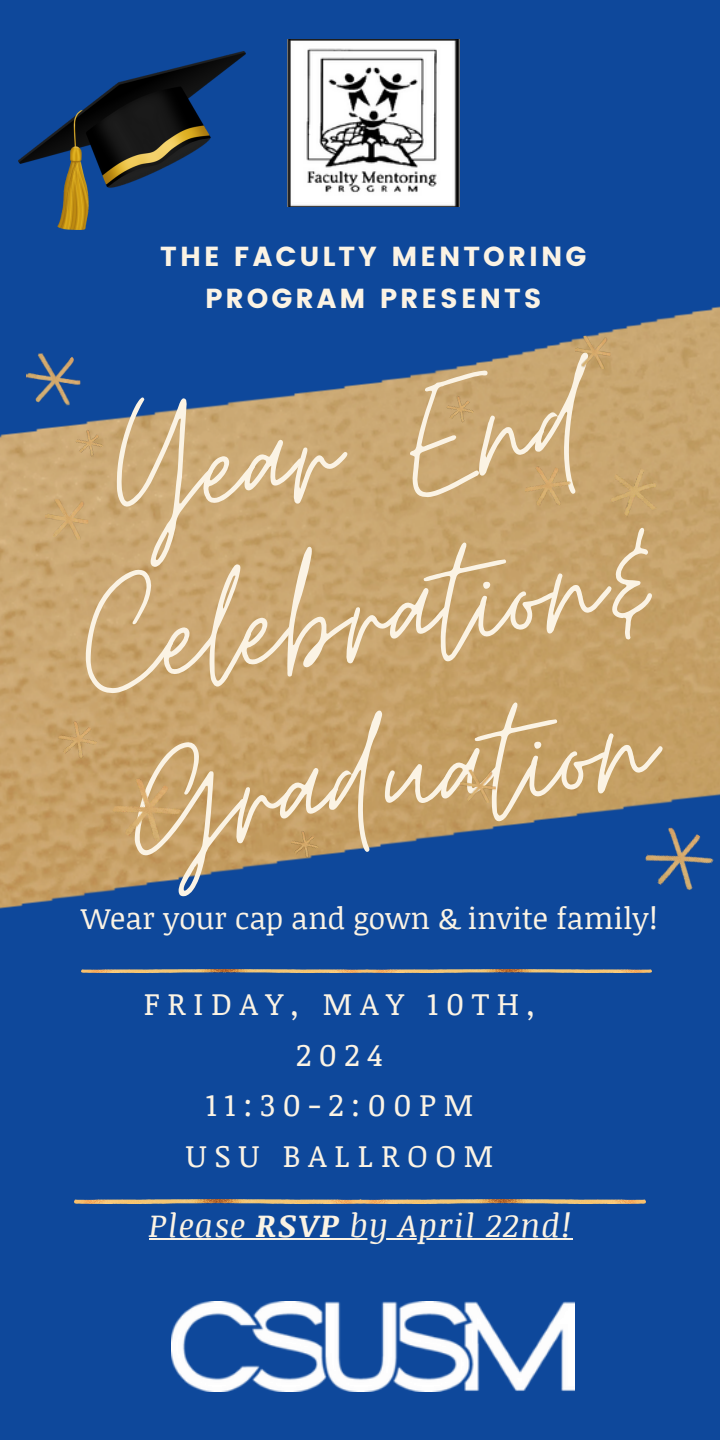
<style>
.page{position:relative;width:720px;height:1440px;background:#0e489b}
.page>*{position:absolute;margin:0;border:0;box-sizing:border-box;transform-origin:0 0}
.t1{font:186px/165px "Moon Time";color:#fbf3e4}
.t2{font:italic 32.5px "Noticia Text";letter-spacing:.035em;color:#fbf3e4}
.t3{font:31.5px/50.8px "Noticia Text";letter-spacing:.24em;color:#fbf3e4;text-align:center}
.t4{font:30px "Noticia Text";color:#fbf3e4}
.t5{font:27.5px/41.2px "Poppins";letter-spacing:.11em;color:#fbf3e4;text-align:center}
.s1{font-weight:700}
</style>
<div class="page">
<img style="left:0;top:306px;width:720px;height:603px">
<img style="left:603px;top:461px;width:65px;height:65px">
<img style="left:522px;top:461px;width:52px;height:52px">
<img style="left:105px;top:769px;width:83px;height:83px">
<img style="left:638px;top:818px;width:82px;height:83px">
<img style="left:72px;top:427px;width:34px;height:34px">
<img style="left:53px;top:716px;width:49px;height:49px">
<img style="left:574px;top:335px;width:37px;height:35px">
<img style="left:44px;top:498px;width:45px;height:43px">
<img style="left:25px;top:352px;width:56px;height:55px">
<img style="left:81px;top:970px;width:142px;height:3px">
<img style="left:368px;top:970px;width:139px;height:3px">
<img style="left:223px;top:970px;width:145px;height:3px">
<img style="left:507px;top:970px;width:145px;height:3px">
<img style="left:75px;top:1200px;width:141px;height:3px">
<img style="left:216px;top:1200px;width:284px;height:3px">
<img style="left:500px;top:1200px;width:145px;height:3px">
<img style="left:287px;top:40px;width:173px;height:166px">
<img style="left:172px;top:1301px;width:403px;height:90px">
<img style="left:460px;top:769px;width:36px;height:35px">
<img style="left:443px;top:393px;width:34px;height:34px">
<img style="left:287px;top:828px;width:34px;height:34px">
<img style="left:19px;top:51px;width:227px;height:178px">
<hr style="left:149px;top:1238px;width:107px;height:2px;background:#fbf3e4">
<hr style="left:256px;top:1238px;width:94px;height:2px;background:#fbf3e4">
<hr style="left:350px;top:1238px;width:222px;height:2px;background:#fbf3e4">
<p class="t5" style="left:160px;top:236px;width:428px">THE FACULTY MENTORING<br>PROGRAM PRESENTS</p>
<p class="t1" style="left:106px;top:399px;width:476px;rotate:-7deg">Year End</p>
<p class="t1" style="left:75px;top:569px;width:580px;rotate:-7deg">Celebration&amp;<br>Graduation</p>
<p class="t4" style="left:81px;top:897px;width:578px">Wear your cap and gown &amp; invite family!</p>
<p class="t3" style="left:144px;top:977px;width:393px">FRIDAY, MAY 10TH,<br>2024</p>
<p class="t3" style="left:206px;top:1078px;width:269px">11:30-2:00PM</p>
<p class="t3" style="left:186px;top:1129px;width:309px">USU BALLROOM</p>
<p class="t2" style="left:149px;top:1202px;width:424px">Please <span class="s1">RSVP</span> by April 22nd!</p>
</div>
